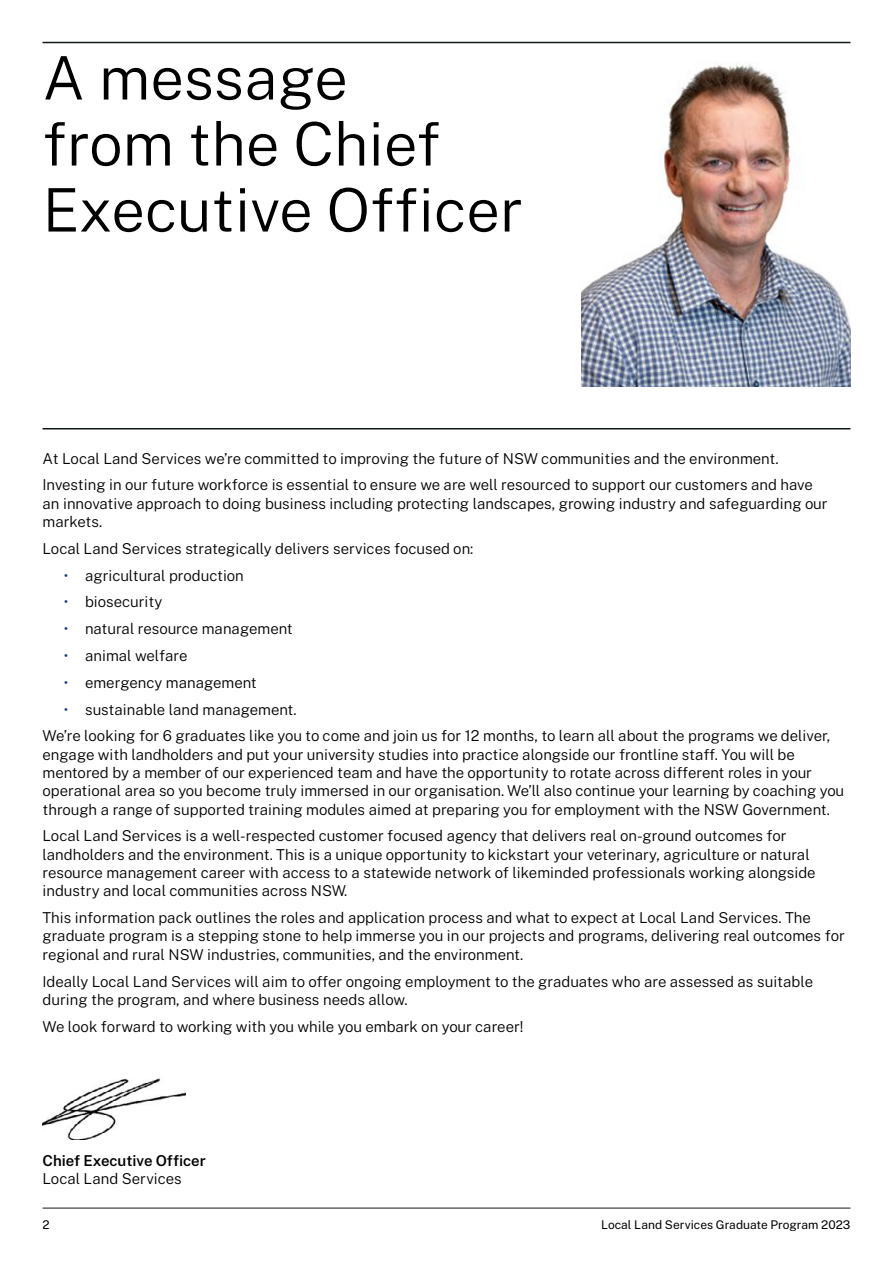
<style>
.page{position:relative;width:893px;height:1263px;background:#fff}
.page>*{position:absolute;margin:0;border:0;box-sizing:border-box;transform-origin:0 0}
.Heading_1{font:300 60px/66px "Public Sans";color:#000}
.Body{font:300 15px/18.3px "Public Sans";color:#000}
.Body-2{font:600 15px/18.3px "Public Sans";color:#000}
.t1{font:12px "Public Sans";color:#000}
.s1{color:#15397f}
.s2{font-weight:300}
</style>
<div class="page">
<hr style="left:43px;top:1208px;width:807px;height:1px;background:#0f1a18">
<img style="left:581px;top:62px;width:269px;height:325px">
<hr style="left:43px;top:428px;width:807px;height:1px;background:#0f1a18">
<hr style="left:43px;top:42px;width:807px;height:1px;background:#0f1a18">
<img style="left:43px;top:1078px;width:142px;height:62px">
<p class="Heading_1" style="left:43px;top:41px;width:482px">A message<br>from the Chief<br>Executive Officer</p>
<p class="Body" style="left:43px;top:448px;width:737px">At Local Land Services we’re committed to improving the future of NSW communities and the environment.</p>
<p class="Body" style="left:43px;top:475px;width:787px">Investing in our future workforce is essential to ensure we are well resourced to support our customers and have an innovative approach to doing business including protecting landscapes, growing industry and safeguarding our markets.</p>
<p class="Body" style="left:43px;top:538px;width:432px">Local Land Services strategically delivers services focused on:</p>
<p class="Body" style="left:64px;top:565px;width:182px"><span class="s1">•</span> agricultural production</p>
<p class="Body" style="left:64px;top:592px;width:100px"><span class="s1">•</span> biosecurity</p>
<p class="Body" style="left:64px;top:619px;width:231px"><span class="s1">•</span> natural resource management</p>
<p class="Body" style="left:64px;top:645px;width:125px"><span class="s1">•</span> animal welfare</p>
<p class="Body" style="left:64px;top:672px;width:195px"><span class="s1">•</span> emergency management</p>
<p class="Body" style="left:64px;top:699px;width:234px"><span class="s1">•</span> sustainable land management.</p>
<p class="Body" style="left:43px;top:726px;width:803px">We’re looking for 6 graduates like you to come and join us for 12 months, to learn all about the programs we deliver, engage with landholders and put your university studies into practice alongside our frontline staff. You will be mentored by a member of our experienced team and have the opportunity to rotate across different roles in your operational area so you become truly immersed in our organisation. We’ll also continue your learning by coaching you through a range of supported training modules aimed at preparing you for employment with the NSW Government.</p>
<p class="Body" style="left:43px;top:826px;width:775px">Local Land Services is a well-respected customer focused agency that delivers real on-ground outcomes for landholders and the environment. This is a unique opportunity to kickstart your veterinary, agriculture or natural resource management career with access to a statewide network of likeminded professionals working alongside industry and local communities across NSW.</p>
<p class="Body" style="left:43px;top:908px;width:804px">This information pack outlines the roles and application process and what to expect at Local Land Services. The graduate program is a stepping stone to help immerse you in our projects and programs, delivering real outcomes for regional and rural NSW industries, communities, and the environment.</p>
<p class="Body" style="left:43px;top:971px;width:772px">Ideally Local Land Services will aim to offer ongoing employment to the graduates who are assessed as suitable during the program, and where business needs allow.</p>
<p class="Body" style="left:43px;top:1016px;width:482px">We look forward to working with you while you embark on your career!</p>
<p class="Body-2" style="left:43px;top:1150px;width:165px">Chief Executive Officer<br><span class="s2">Local Land Services</span></p>
<p class="t1" style="left:43px;top:1216px;width:9px">2</p>
<p class="t1" style="left:601px;top:1216px;width:251px">Local Land Services Graduate Program 2023</p>
</div>
